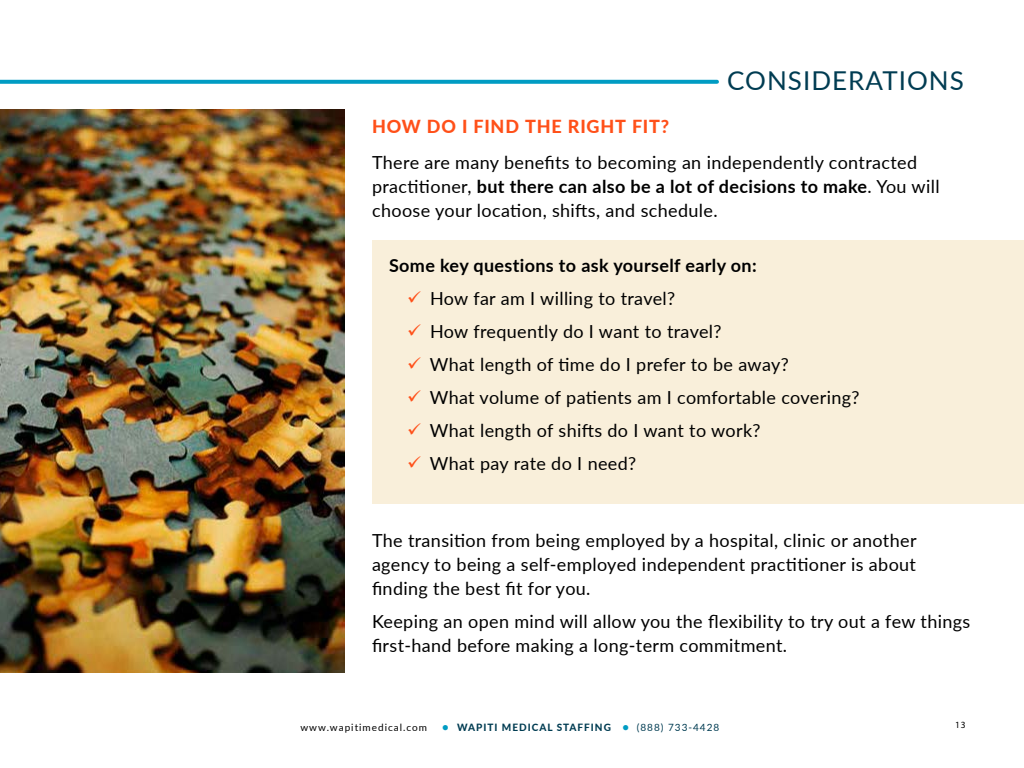
<style>
.page{position:relative;width:1024px;height:768px;background:#fff}
.page>*{position:absolute;margin:0;border:0;box-sizing:border-box;transform-origin:0 0}
.t1{font:26px "Lato";letter-spacing:.04em;color:#003c52}
.t2{font:18px/24px "Lato";letter-spacing:.02em;color:#000}
.t3{font:700 18px "Lato";letter-spacing:.02em;color:#000}
.t4{font:800 18px "Lato";letter-spacing:.045em;color:#ff5019}
.t5{font:10px "Lato";letter-spacing:.1em;color:#000}
.t6{font:9.5px "Myriad Pro";color:#000}
.s1{font-weight:700}
.s2{color:#ff5019}
.s3{font-family:"Calibri";font-size:12px;color:#009cc3}
.s4{font-weight:800;color:#003c52}
.s5{color:#003c52}
</style>
<div class="page">
<img style="left:0;top:110px;width:345px;height:563px">
<div style="left:372px;top:240px;width:652px;height:264px;background:#f9efda"></div>
<svg style="left:0;top:80px;width:717px;height:4px;background:#0da1c6"></svg>
<p class="t4" style="left:372px;top:118px;width:299px">HOW DO I FIND THE RIGHT FIT?</p>
<h1 class="t1" style="left:727px;top:70px;width:238px">CONSIDERATIONS</h1>
<p class="t2" style="left:372px;top:150px;width:569px">There are many benefits to becoming an independently contracted practitioner, <span class="s1">but there can also be a lot of decisions to make</span>. You will choose your location, shifts, and schedule.</p>
<p class="t3" style="left:389px;top:258px;width:369px">Some key questions to ask yourself early on:</p>
<p class="t2" style="left:407px;top:287px;width:270px"><span class="s2">✓</span> How far am I willing to travel?</p>
<p class="t2" style="left:407px;top:320px;width:316px"><span class="s2">✓</span> How frequently do I want to travel?</p>
<p class="t2" style="left:407px;top:351px;width:383px"><span class="s2">✓</span> What length of time do I prefer to be away?</p>
<p class="t2" style="left:407px;top:384px;width:454px"><span class="s2">✓</span> What volume of patients am I comfortable covering?</p>
<p class="t2" style="left:407px;top:417px;width:355px"><span class="s2">✓</span> What length of shifts do I want to work?</p>
<p class="t2" style="left:407px;top:452px;width:231px"><span class="s2">✓</span> What pay rate do I need?</p>
<p class="t2" style="left:372px;top:528px;width:546px;text-align:justify">The transition from being employed by a hospital, clinic or another agency to being a self-employed independent practitioner is about finding the best fit for you.</p>
<p class="t2" style="left:372px;top:609px;width:600px">Keeping an open mind will allow you the flexibility to try out a few things first-hand before making a long-term commitment.</p>
<p class="t5" style="left:300px;top:723px;width:420px">www.wapitimedical.com <span class="s3">●</span> <span class="s4">WAPITI MEDICAL STAFFING</span> <span class="s3">●</span> <span class="s5">(888) 733-4428</span></p>
<p class="t6" style="left:955px;top:719px;width:12px">13</p>
</div>
